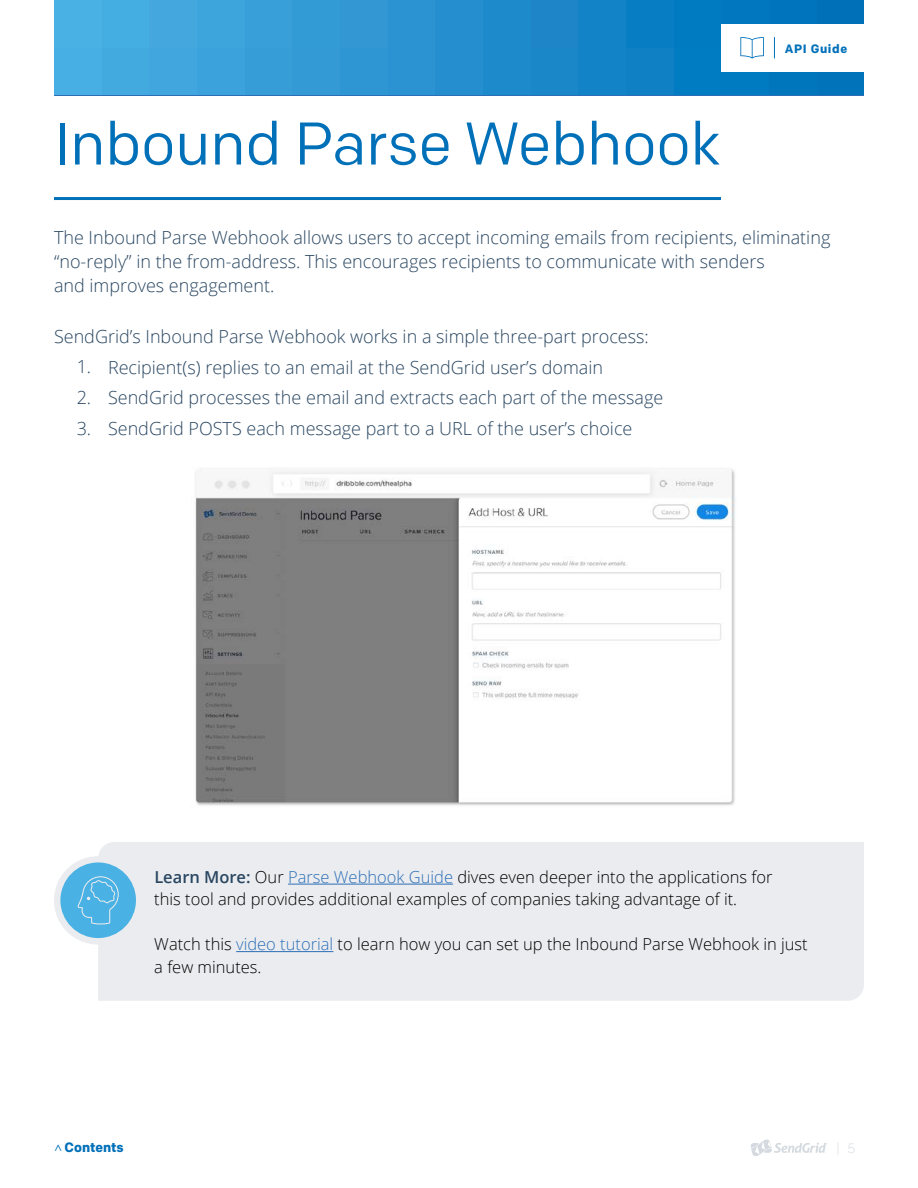
<style>
.page{position:relative;width:918px;height:1188px;background:#fff}
.page>*{position:absolute;margin:0;border:0;box-sizing:border-box;transform-origin:0 0}
.t1{font:60px "Colfax";color:#0070b9}
.t2{font:300 18px/30.8px "Open Sans";color:#294661}
.t3{font:300 16.5px/22.5px "Open Sans";color:#000}
.t4{font:700 13.5px "Colfax";color:#0070b9}
.t5{font:300 13.5px "Colfax";color:#d4dadf}
.t6{font:13.5px "Colfax";color:#0070b9}
.t7{font:700 12.15px "Colfax";letter-spacing:.05em;color:#0070b9}
.s1{font-weight:600;color:#294661}
.s2{color:#2d6fb7}
</style>
<div class="page">
<div style="left:816px;top:48px;width:48px;height:47px;background:#0073bb"></div>
<div style="left:816px;top:0;width:48px;height:48px;background:#0070b9"></div>
<div style="left:769px;top:48px;width:47px;height:47px;background:#0076bd"></div>
<div style="left:769px;top:0;width:47px;height:48px;background:#0074bc"></div>
<div style="left:721px;top:48px;width:48px;height:47px;background:#007ac0"></div>
<div style="left:721px;top:0;width:48px;height:48px;background:#0077be"></div>
<div style="left:673px;top:48px;width:48px;height:47px;background:#007dc2"></div>
<div style="left:673px;top:0;width:48px;height:48px;background:#007bc1"></div>
<div style="left:626px;top:48px;width:47px;height:47px;background:#1080c4"></div>
<div style="left:626px;top:0;width:47px;height:48px;background:#077ec3"></div>
<div style="left:578px;top:48px;width:48px;height:47px;background:#1283c6"></div>
<div style="left:578px;top:0;width:48px;height:48px;background:#1283c6"></div>
<div style="left:530px;top:48px;width:48px;height:47px;background:#1a87c9"></div>
<div style="left:530px;top:0;width:48px;height:48px;background:#1e86c8"></div>
<div style="left:483px;top:48px;width:47px;height:47px;background:#1c8acb"></div>
<div style="left:483px;top:0;width:47px;height:48px;background:#1c8acb"></div>
<div style="left:435px;top:48px;width:48px;height:47px;background:#258ece"></div>
<div style="left:435px;top:0;width:48px;height:48px;background:#258ece"></div>
<div style="left:388px;top:48px;width:47px;height:47px;background:#2b93d1"></div>
<div style="left:388px;top:0;width:47px;height:48px;background:#2b93d1"></div>
<div style="left:340px;top:48px;width:48px;height:47px;background:#2d96d3"></div>
<div style="left:340px;top:0;width:48px;height:48px;background:#3297d3"></div>
<div style="left:292px;top:48px;width:48px;height:47px;background:#349ad5"></div>
<div style="left:292px;top:0;width:48px;height:48px;background:#329bd6"></div>
<div style="left:245px;top:48px;width:47px;height:47px;background:#369dd7"></div>
<div style="left:245px;top:0;width:47px;height:48px;background:#399fd9"></div>
<div style="left:197px;top:48px;width:48px;height:47px;background:#3ba2db"></div>
<div style="left:197px;top:0;width:48px;height:48px;background:#3ea4dc"></div>
<div style="left:149px;top:48px;width:48px;height:47px;background:#41a6dd"></div>
<div style="left:149px;top:0;width:48px;height:48px;background:#44a8df"></div>
<div style="left:102px;top:48px;width:47px;height:47px;background:#43aae0"></div>
<div style="left:102px;top:0;width:47px;height:48px;background:#44ade2"></div>
<div style="left:54px;top:48px;width:48px;height:47px;background:#47afe3"></div>
<div style="left:54px;top:0;width:48px;height:48px;background:#4ab1e4"></div>
<div style="left:721px;top:24px;width:145px;height:48px;background:#fff"></div>
<svg style="left:740px;top:37px;width:24px;height:21px"></svg>
<svg style="left:774px;top:37px;width:1px;height:21px"></svg>
<svg style="left:751px;top:1140px;width:77px;height:16px"></svg>
<img style="left:195px;top:469px;width:541px;height:337px">
<hr style="left:54px;top:197px;width:667px;height:3px;background:#0070b9">
<div style="left:98px;top:842px;width:766px;height:159px;background:#eaecef"></div>
<div style="left:54px;top:856px;width:88px;height:89px;background:#eaecef;border-radius:50%"></div>
<div style="left:60px;top:862px;width:76px;height:76px;background:#4ab1e4;border-radius:50%"></div>
<hr style="left:288px;top:884px;width:165px;height:1px;background:#2d6fb7">
<hr style="left:236px;top:951px;width:97px;height:1px;background:#2d6fb7">
<svg style="left:78px;top:876px;width:41px;height:48px"></svg>
<h1 class="t1" style="left:54px;top:107px;width:669px">Inbound Parse Webhook</h1>
<p class="t7" style="left:785px;top:41px;width:64px">API Guide</p>
<p class="t2" style="left:54px;top:225px;width:778px;line-height:24px">The Inbound Parse Webhook allows users to accept incoming emails from recipients, eliminating “no-reply” in the from-address. This encourages recipients to communicate with senders<br>and improves engagement.</p>
<p class="t2" style="left:108px;top:320px;width:557px;text-indent:-54px">SendGrid’s Inbound Parse Webhook works in a simple three-part process:<br>Recipient(s) replies to an email at the SendGrid user’s domain SendGrid processes the email and extracts each part of the message SendGrid POSTS each message part to a URL of the user’s choice</p>
<p class="t2" style="left:77px;top:351px;width:16px;text-align:justify">1.<br>2.<br>3.</p>
<p class="t3" style="left:154px;top:865px;width:620px"><span class="s1">Learn More:</span> Our <span class="s2">Parse Webhook Guide</span> dives even deeper into the applications for this tool and provides additional examples of companies taking advantage of it.</p>
<p class="t3" style="left:154px;top:933px;width:655px">Watch this <span class="s2">video tutorial</span> to learn how you can set up the Inbound Parse Webhook in just a few minutes.</p>
<p class="t6" style="left:50px;top:1152px;width:9px;rotate:-90deg">&gt;</p>
<p class="t4" style="left:65px;top:1139px;width:61px">Contents</p>
<p class="t5" style="left:836px;top:1140px;width:21px">| 5</p>
</div>
